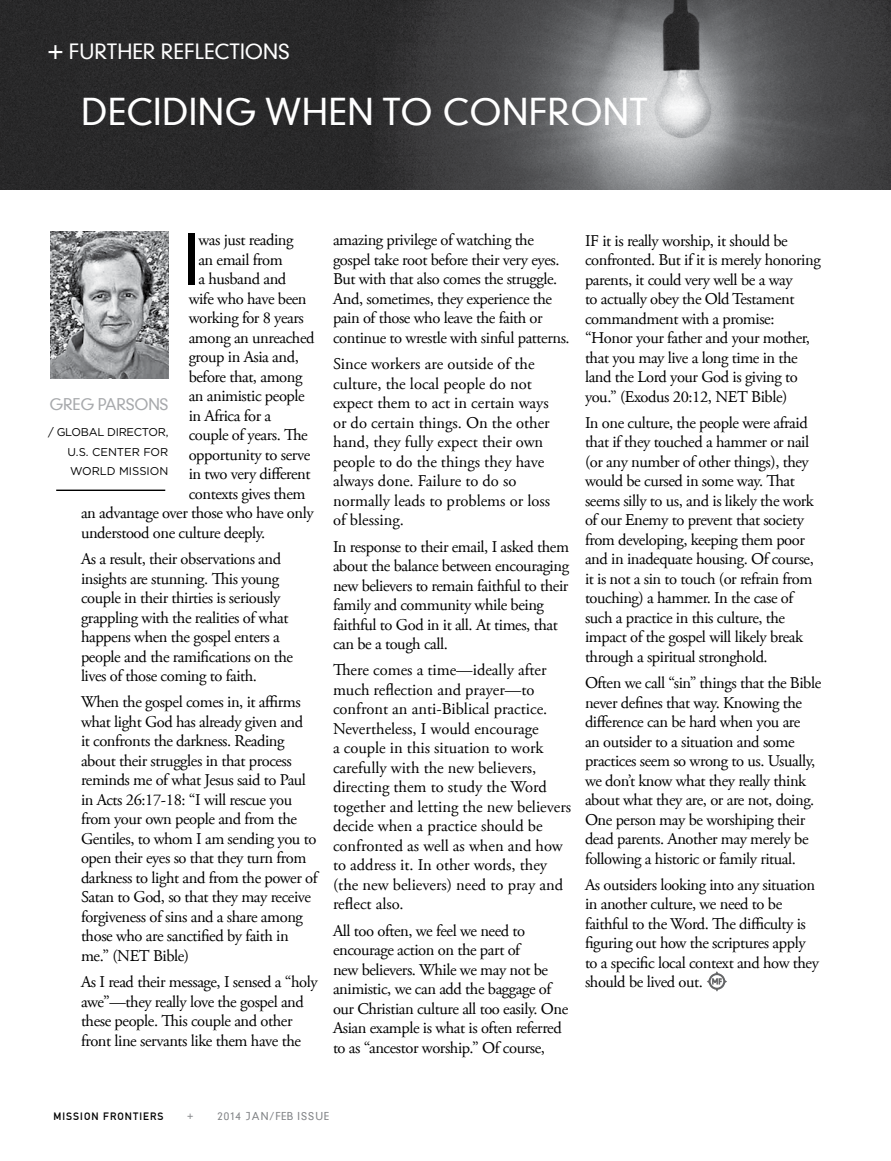
<style>
.page{position:relative;width:891px;height:1161px;background:#fff}
.page>*{position:absolute;margin:0;border:0;box-sizing:border-box;transform-origin:0 0}
.t1{font:300 67.8px "DIN Neuzeit Grotesk Std";color:#000}
.t2{font:300 35.55px "DIN Neuzeit Grotesk Std";letter-spacing:.01em;color:#fff}
.t3{font:300 20.25px "DIN Neuzeit Grotesk Std";color:#fff}
.t4{font:16.5px/19.5px "Adobe Garamond Pro";letter-spacing:-.025em;color:#000}
.t5{font:16.5px/19.5px "Adobe Garamond Pro";color:#000}
.t6{font:300 15.6px "DIN Neuzeit Grotesk Std";letter-spacing:-.02em;color:#a7a9ac}
.t7{font:11.25px/19.8px "Gotham";letter-spacing:-.02em;color:#000;text-align:justify}
.t8{font:300 10.5px "DIN Neuzeit Grotesk Std";letter-spacing:.1em;color:#808285}
.t9{font:10.5px "DIN Mittelschrift Std";letter-spacing:.1em;color:#000}
.s1{font-size:27px}
</style>
<div class="page">
<img style="left:0;top:0;width:891px;height:190px">
<svg style="left:707px;top:971px;width:20px;height:21px"></svg>
<img style="left:50px;top:232px;width:118px;height:147px">
<hr style="left:56px;top:490px;width:109px;height:1px;background:#000">
<p class="t3" style="left:48px;top:39px;width:244px"><span class="s1">+</span> FURTHER REFLECTIONS</p>
<h2 class="t2" style="left:81px;top:91px;width:569px">DECIDING WHEN TO CONFRONT</h2>
<h1 class="t1" style="left:184px;top:218px;width:18px">I</h1>
<p class="t4" style="left:198px;top:231px;width:97px">was just reading</p>
<p class="t4" style="left:198px;top:250px;width:86px">an email from</p>
<p class="t4" style="left:198px;top:270px;width:89px">a husband and</p>
<p class="t4" style="left:189px;top:289px;width:119px">wife who have been</p>
<p class="t4" style="left:189px;top:309px;width:117px">working for 8 years</p>
<p class="t4" style="left:189px;top:328px;width:127px">among an unreached</p>
<p class="t4" style="left:189px;top:348px;width:112px">group in Asia and,</p>
<p class="t4" style="left:189px;top:367px;width:115px">before that, among</p>
<p class="t4" style="left:189px;top:387px;width:118px">an animistic people</p>
<p class="t4" style="left:189px;top:406px;width:84px">in Africa for a</p>
<p class="t4" style="left:189px;top:426px;width:121px">couple of years. The</p>
<p class="t4" style="left:189px;top:446px;width:123px">opportunity to serve</p>
<p class="t4" style="left:189px;top:465px;width:123px">in two very different</p>
<p class="t4" style="left:189px;top:485px;width:118px">contexts gives them</p>
<p class="t4" style="left:81px;top:504px;width:234px">an advantage over those who have only</p>
<p class="t4" style="left:81px;top:524px;width:186px">understood one culture deeply.</p>
<p class="t4" style="left:81px;top:550px;width:214px">As a result, their observations and insights are stunning. This young couple in their thirties is seriously grappling with the realities of what happens when the gospel enters a people and the ramifications on the lives of those coming to faith.</p>
<p class="t4" style="left:81px;top:693px;width:238px">When the gospel comes in, it affirms what light God has already given and<br>it confronts the darkness. Reading about their struggles in that process reminds me of what Jesus said to Paul in Acts 26:17-18: “I will rescue you from your own people and from the Gentiles, to whom I am sending you to open their eyes so that they turn from darkness to light and from the power of Satan to God, so that they may receive forgiveness of sins and a share among those who are sanctified by faith in me.” (NET Bible)</p>
<p class="t4" style="left:81px;top:973px;width:238px">As I read their message, I sensed a “holy awe”—they really love the gospel and these people. This couple and other front line servants like them have the</p>
<p class="t6" style="left:49px;top:395px;width:121px">GREG PARSONS</p>
<p class="t7" style="left:68px;top:422px;width:102px;text-indent:-19px">/ GLOBAL DIRECTOR, U.S. CENTER FOR WORLD MISSION</p>
<p class="t4" style="left:333px;top:231px;width:238px">amazing privilege of watching the gospel take root before their very eyes.<br>But with that also comes the struggle.<br>And, sometimes, they experience the pain of those who leave the faith or continue to wrestle with sinful patterns.</p>
<p class="t5" style="left:333px;top:355px;width:219px">Since workers are outside of the culture, the local people do not expect them to act in certain ways or do certain things. On the other hand, they fully expect their own people to do the things they have always done. Failure to do so normally leads to problems or loss of blessing.</p>
<p class="t4" style="left:333px;top:537px;width:238px">In response to their email, I asked them about the balance between encouraging new believers to remain faithful to their family and community while being faithful to God in it all. At times, that can be a tough call.</p>
<p class="t5" style="left:333px;top:661px;width:240px">There comes a time—ideally after much reflection and prayer—to confront an anti-Biblical practice.<br>Nevertheless, I would encourage<br>a couple in this situation to work carefully with the new believers, directing them to study the Word together and letting the new believers decide when a practice should be confronted as well as when and how to address it. In other words, they (the new believers) need to pray and reflect also.</p>
<p class="t4" style="left:333px;top:921px;width:237px">All too often, we feel we need to encourage action on the part of<br>new believers. While we may not be animistic, we can add the baggage of our Christian culture all too easily. One Asian example is what is often referred to as “ancestor worship.” Of course,</p>
<p class="t4" style="left:585px;top:231px;width:237px">IF it is really worship, it should be confronted. But if it is merely honoring parents, it could very well be a way<br>to actually obey the Old Testament commandment with a promise: “Honor your father and your mother, that you may live a long time in the land the Lord your God is giving to you.” (Exodus 20:12, NET Bible)</p>
<p class="t4" style="left:585px;top:413px;width:230px">In one culture, the people were afraid that if they touched a hammer or nail (or any number of other things), they would be cursed in some way. That seems silly to us, and is likely the work of our Enemy to prevent that society from developing, keeping them poor and in inadequate housing. Of course, it is not a sin to touch (or refrain from touching) a hammer. In the case of such a practice in this culture, the impact of the gospel will likely break through a spiritual stronghold.</p>
<p class="t4" style="left:585px;top:674px;width:238px">Often we call “sin” things that the Bible never defines that way. Knowing the difference can be hard when you are<br>an outsider to a situation and some practices seem so wrong to us. Usually, we don’t know what they really think about what they are, or are not, doing.<br>One person may be worshiping their dead parents. Another may merely be following a historic or family ritual.</p>
<p class="t4" style="left:585px;top:876px;width:236px">As outsiders looking into any situation in another culture, we need to be faithful to the Word. The difficulty is figuring out how the scriptures apply to a specific local context and how they should be lived out.</p>
<p class="t9" style="left:53px;top:1110px;width:112px">MISSION FRONTIERS</p>
<p class="t8" style="left:187px;top:1108px;width:8px">+</p>
<p class="t8" style="left:217px;top:1110px;width:114px">2014 JAN/FEB ISSUE</p>
</div>
